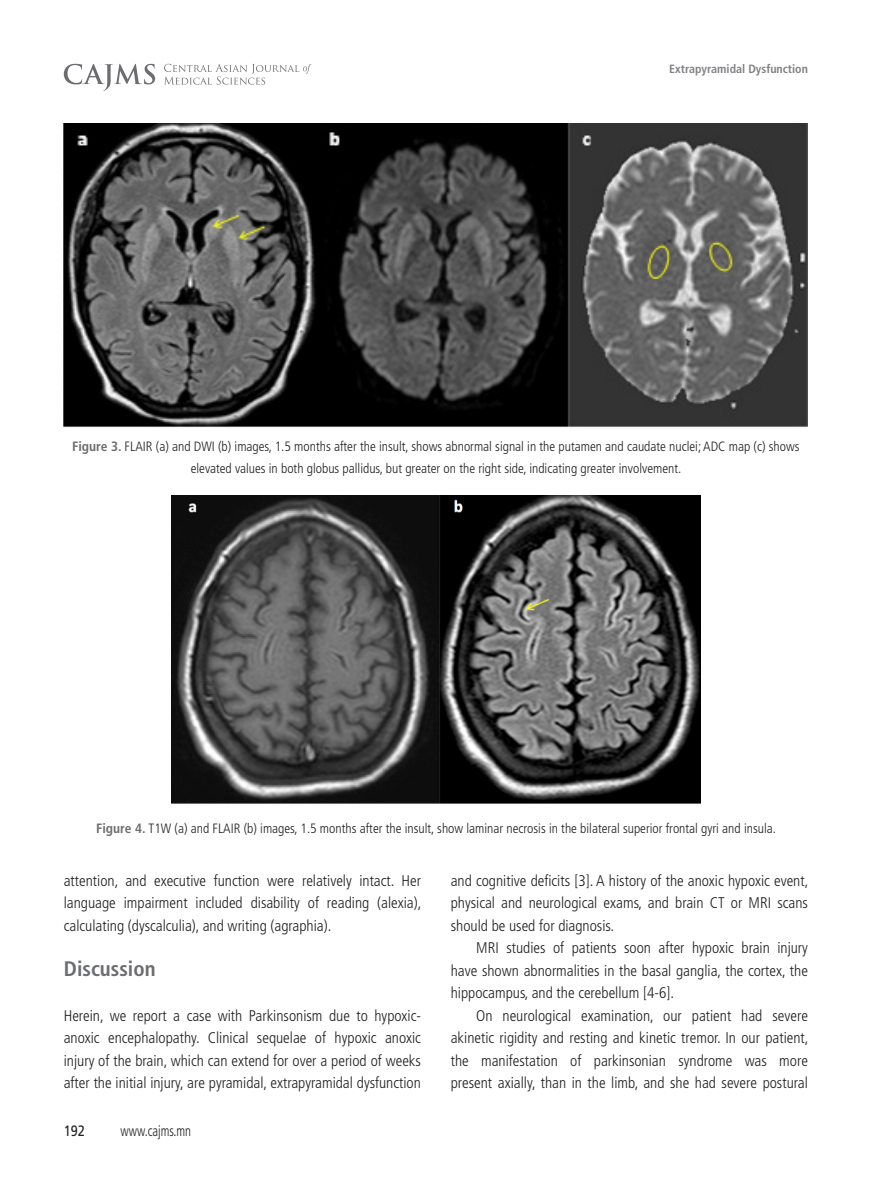
<style>
.page{position:relative;width:893px;height:1191px;background:#fff}
.page>*{position:absolute;margin:0;border:0;box-sizing:border-box;transform-origin:0 0}
.Paragraph_Style_1{font:700 condensed 21px "Frutiger LT Std";color:#6c6d70}
.text{font:300 condensed 15.45px/22.5px "Frutiger LT Std";color:#231f20;text-align:justify}
.t1{font:300 condensed 15px "Frutiger LT Std";color:#231f20;scale:.85 1}
.t2{font:15px "Frutiger LT Std";color:#231f20;scale:.85 1}
.text-2{font:300 condensed 13.5px/22.5px "Frutiger LT Std";color:#231f20;text-align:center}
.t3{font:700 condensed 12px "Frutiger LT Std";color:#808285}
.s1{font-weight:700;color:#6c6d70}
</style>
<div class="page">
<svg style="left:64px;top:64px;width:91px;height:27px"></svg>
<svg style="left:164px;top:64px;width:147px;height:21px"></svg>
<img style="left:64px;top:123px;width:744px;height:305px">
<img style="left:172px;top:496px;width:528px;height:308px">
<p class="t3" style="left:669px;top:61px;width:140px">Extrapyramidal Dysfunction</p>
<p class="text-2" style="left:72px;top:435px;width:729px"><span class="s1">Figure 3.</span> FLAIR (a) and DWI (b) images, 1.5 months after the insult, shows abnormal signal in the putamen and caudate nuclei; ADC map (c) shows elevated values in both globus pallidus, but greater on the right side, indicating greater involvement.</p>
<p class="text-2" style="left:96px;top:817px;width:681px"><span class="s1">Figure 4.</span> T1W (a) and FLAIR (b) images, 1.5 months after the insult, show laminar necrosis in the bilateral superior frontal gyri and insula.</p>
<p class="text" style="left:64px;top:869px;width:359px">attention, and executive function were relatively intact. Her language impairment included disability of reading (alexia), calculating (dyscalculia), and writing (agraphia).</p>
<p class="Paragraph_Style_1" style="left:64px;top:956px;width:93px">Discussion</p>
<p class="text" style="left:64px;top:1004px;width:359px">Herein, we report a case with Parkinsonism due to hypoxic&shy;anoxic encephalopathy. Clinical sequelae of hypoxic anoxic injury of the brain, which can extend for over a period of weeks after the initial injury, are pyramidal, extrapyramidal dysfunction</p>
<p class="t2" style="left:64px;top:1122px;width:27px">192</p>
<p class="t1" style="left:120px;top:1122px;width:85px">www.cajms.mn</p>
<p class="text" style="left:451px;top:869px;width:359px">and cognitive deficits [3]. A history of the anoxic hypoxic event, physical and neurological exams, and brain CT or MRI scans should be used for diagnosis.</p>
<p class="text" style="left:451px;top:936px;width:359px;text-indent:26px">MRI studies of patients soon after hypoxic brain injury have shown abnormalities in the basal ganglia, the cortex, the hippocampus, and the cerebellum [4-6].</p>
<p class="text" style="left:451px;top:1004px;width:359px;text-indent:26px">On neurological examination, our patient had severe akinetic rigidity and resting and kinetic tremor. In our patient, the manifestation of parkinsonian syndrome was more present axially, than in the limb, and she had severe postural</p>
</div>
